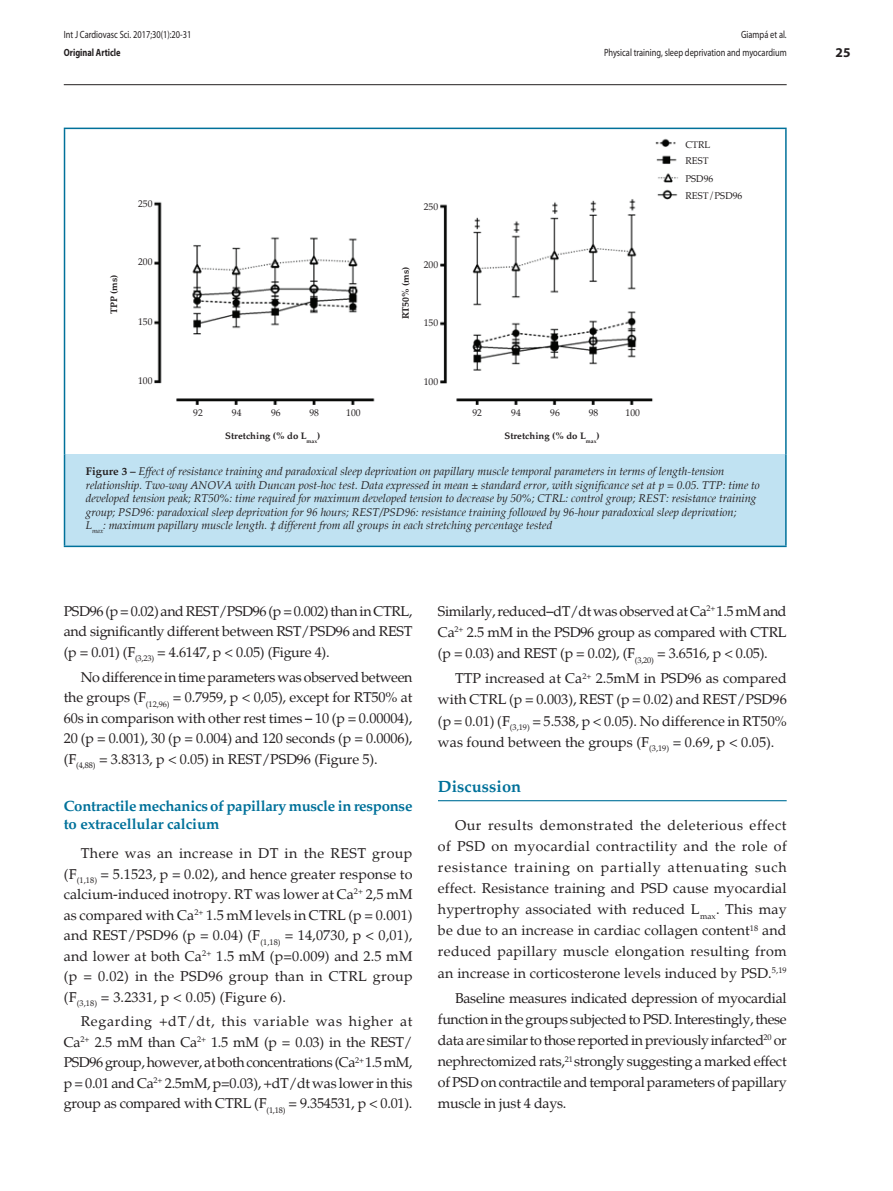
<style>
.page{position:relative;width:893px;height:1191px;background:#fff}
.page>*{position:absolute;margin:0;border:0;box-sizing:border-box;transform-origin:0 0}
._1_-_Titulo-materia{font:700 16.5px "Palatino";color:#00719a}
._2_-_Sub-titulo{font:700 15px/18.3px "Palatino";letter-spacing:-.02em;color:#00719a}
._4_-_Texto-Basico{font:14.25px/20.5px "Palatino";letter-spacing:-.015em;color:#231f20;text-align:justify}
.t1{font:700 13.5px "Myriad Pro";color:#231f20}
._7_-_Legenda-figura{font:italic 11.25px/13.5px "Palatino";color:#231f20}
.t2{font:10.5px/18px "Myriad Pro";color:#231f20;text-align:right;scale:.8 1}
.t3{font:700 10.5px "Myriad Pro";color:#231f20;scale:.8 1}
.t4{font:9.6px/16.6px "Palatino";color:#231f20}
.t5{font:700 9.6px "Palatino";color:#231f20}
.s1{font-weight:700;font-style:normal}
</style>
<div class="page">
<hr style="left:64px;top:84px;width:723px;height:1px;background:#231f20">
<div style="left:65px;top:454px;width:721px;height:92px;background:#c0e2f2"></div>
<hr style="left:64px;top:454px;width:1px;height:91px;background:#00719a">
<hr style="left:785px;top:454px;width:2px;height:91px;background:#00719a">
<hr style="left:64px;top:545px;width:723px;height:2px;background:#00719a">
<hr style="left:64px;top:128px;width:723px;height:1px;background:#00719a">
<hr style="left:64px;top:129px;width:1px;height:325px;background:#00719a">
<hr style="left:785px;top:129px;width:2px;height:325px;background:#00719a">
<img style="left:154px;top:138px;width:524px;height:267px">
<div style="left:390px;top:193px;width:49px;height:198px;background:#fff"></div>
<hr style="left:438px;top:800px;width:349px;height:1px;background:#00719a">
<p class="t2" style="left:64px;top:25px;width:161px">Int J Cardiovasc Sci. 2017;30(1):20-31</p>
<p class="t3" style="left:64px;top:46px;width:73px">Original Article</p>
<p class="t2" style="left:604px;top:25px;width:230px">Giampá et al.<br>Physical training, sleep deprivation and myocardium</p>
<p class="t4" style="left:138px;top:196px;width:16px">250</p>
<p class="t4" style="left:424px;top:198px;width:16px">250</p>
<p class="t4" style="left:685px;top:136px;width:26px">CTRL<br>REST</p>
<p class="t4" style="left:685px;top:170px;width:58px;line-height:17.1px">PSD96<br>REST/PSD96</p>
<p class="t5" style="left:108px;top:314px;width:41px;rotate:-90deg">TPP (ms)</p>
<p class="t4" style="left:138px;top:254px;width:16px">200</p>
<p class="t4" style="left:138px;top:313px;width:16px">150</p>
<p class="t5" style="left:400px;top:319px;width:54px;rotate:-90deg">RT50% (ms)</p>
<p class="t4" style="left:424px;top:256px;width:16px">200</p>
<p class="t4" style="left:424px;top:315px;width:16px">150</p>
<p class="t4" style="left:138px;top:372px;width:16px">100</p>
<p class="t4" style="left:424px;top:373px;width:16px">100</p>
<p class="t4" style="left:193px;top:404px;width:11px">92</p>
<p class="t4" style="left:232px;top:404px;width:11px">94</p>
<p class="t4" style="left:271px;top:404px;width:11px">96</p>
<p class="t4" style="left:309px;top:404px;width:11px">98</p>
<p class="t4" style="left:346px;top:404px;width:16px">100</p>
<p class="t5" style="left:225px;top:430px;width:97px">Stretching (% do L<sub>max</sub>)</p>
<p class="t4" style="left:472px;top:404px;width:11px">92</p>
<p class="t4" style="left:511px;top:404px;width:11px">94</p>
<p class="t4" style="left:550px;top:404px;width:11px">96</p>
<p class="t4" style="left:589px;top:404px;width:11px">98</p>
<p class="t4" style="left:626px;top:404px;width:16px">100</p>
<p class="t5" style="left:504px;top:430px;width:97px">Stretching (% do L<sub>max</sub>)</p>
<p class="_7_-_Legenda-figura" style="left:86px;top:465px;width:676px"><span class="s1">Figure 3 –</span> Effect of resistance training and paradoxical sleep deprivation on papillary muscle temporal parameters in terms of length-tension relationship. Two‑way ANOVA with Duncan post-hoc test. Data expressed in mean ± standard error, with significance set at p = 0.05. TTP: time to developed tension peak; RT50%: time required for maximum developed tension to decrease by 50%; CTRL: control group; REST: resistance training group; PSD96: paradoxical sleep deprivation for 96 hours; REST/PSD96: resistance training followed by 96-hour paradoxical sleep deprivation;<br>L<sub>max</sub>: maximum papillary muscle length. ‡ different from all groups in each stretching percentage tested</p>
<p class="_4_-_Texto-Basico" style="left:64px;top:601px;width:350px">PSD96 (p = 0.02) and REST/PSD96 (p = 0.002) than in CTRL, and significantly different between RST/PSD96 and REST (p = 0.01) (F<sub>(3,23)</sub> = 4.6147, p &lt; 0.05) (Figure 4).</p>
<p class="_4_-_Texto-Basico" style="left:64px;top:666px;width:350px;text-indent:17px">No difference in time parameters was observed between the groups (F<sub>(12,96)</sub> = 0.7959, p &lt; 0,05), except for RT50% at 60s in comparison with other rest times – 10 (p = 0.00004), 20 (p = 0.001), 30 (p = 0.004) and 120 seconds (p = 0.0006), (F<sub>(4,88)</sub> = 3.8313, p &lt; 0.05) in REST/PSD96 (Figure 5).</p>
<p class="_2_-_Sub-titulo" style="left:64px;top:796px;width:350px">Contractile mechanics of papillary muscle in response to extracellular calcium</p>
<p class="_4_-_Texto-Basico" style="left:64px;top:843px;width:350px;text-indent:17px">There was an increase in DT in the REST group (F<sub>(1,18)</sub> = 5.1523, p = 0.02), and hence greater response to calcium-induced inotropy. RT was lower at Ca<sup>2+</sup> 2,5 mM as compared with Ca<sup>2+</sup> 1.5 mM levels in CTRL (p = 0.001) and REST/PSD96 (p = 0.04) (F<sub>(1,18)</sub> = 14,0730, p &lt; 0,01), and lower at both Ca<sup>2+</sup> 1.5 mM (p=0.009) and 2.5 mM (p = 0.02) in the PSD96 group than in CTRL group (F<sub>(3,18)</sub> = 3.2331, p &lt; 0.05) (Figure 6).</p>
<p class="_4_-_Texto-Basico" style="left:64px;top:1011px;width:350px;text-indent:17px">Regarding +dT/dt, this variable was higher at Ca<sup>2+</sup> 2.5 mM than Ca<sup>2+</sup> 1.5 mM (p = 0.03) in the REST/ PSD96 group, however, at both concentrations (Ca<sup>2+</sup> 1.5 mM, p = 0.01 and Ca<sup>2+</sup> 2.5mM, p=0.03), +dT/dt was lower in this group as compared with CTRL (F<sub>(1,18)</sub> = 9.354531, p &lt; 0.01).</p>
<p class="_4_-_Texto-Basico" style="left:438px;top:600px;width:350px;line-height:21.1px">Similarly, reduced–dT/dt was observed at Ca<sup>2+</sup> 1.5 mM and Ca<sup>2+</sup> 2.5 mM in the PSD96 group as compared with CTRL (p = 0.03) and REST (p = 0.02), (F<sub>(3,20)</sub> = 3.6516, p &lt; 0.05).</p>
<p class="_4_-_Texto-Basico" style="left:438px;top:668px;width:350px;line-height:21.1px;text-indent:17px">TTP increased at Ca<sup>2+</sup> 2.5mM in PSD96 as compared with CTRL (p = 0.003), REST (p = 0.02) and REST/PSD96 (p = 0.01) (F<sub>(3,19)</sub> = 5.538, p &lt; 0.05). No difference in RT50% was found between the groups (F<sub>(3,19)</sub> = 0.69, p &lt; 0.05).</p>
<p class="_1_-_Titulo-materia" style="left:438px;top:776px;width:85px">Discussion</p>
<p class="_4_-_Texto-Basico" style="left:438px;top:814px;width:350px;line-height:21.1px;text-indent:17px">Our results demonstrated the deleterious effect of PSD on myocardial contractility and the role of resistance training on partially attenuating such effect. Resistance training and PSD cause myocardial hypertrophy associated with reduced L<sub>max</sub>. This may be due to an increase in cardiac collagen content<sup>18</sup> and reduced papillary muscle elongation resulting from an increase in corticosterone levels induced by PSD.<sup>5,19</sup></p>
<p class="_4_-_Texto-Basico" style="left:438px;top:987px;width:350px;line-height:21.1px;text-indent:17px">Baseline measures indicated depression of myocardial function in the groups subjected to PSD. Interestingly, these data are similar to those reported in previously infarcted<sup>20</sup> or nephrectomized rats,<sup>21</sup> strongly suggesting a marked effect of PSD on contractile and temporal parameters of papillary muscle in just 4 days.</p>
<p class="t1" style="left:835px;top:45px;width:16px">25</p>
</div>
